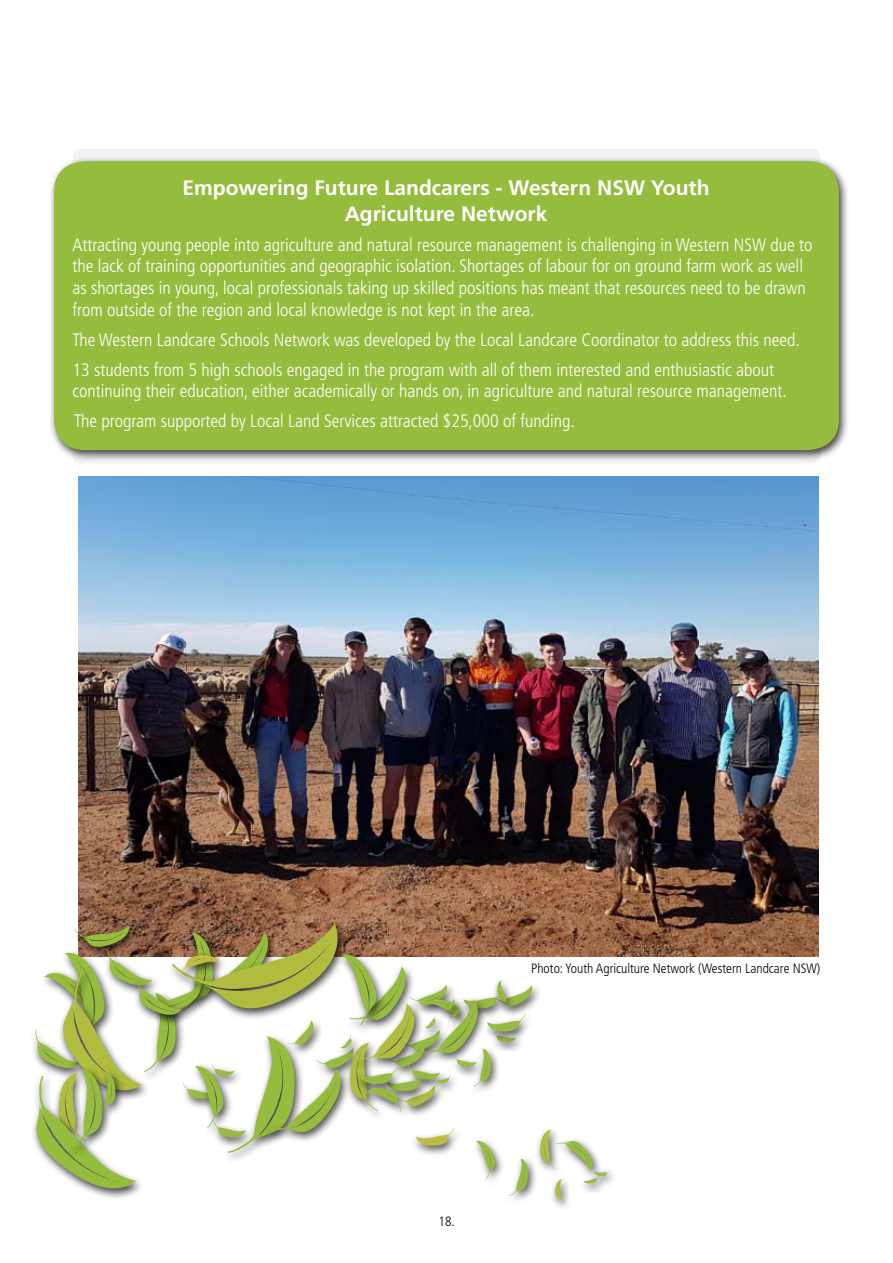
<style>
.page{position:relative;width:893px;height:1263px;background:#fff}
.page>*{position:absolute;margin:0;border:0;box-sizing:border-box;transform-origin:0 0}
.t1{font:700 21px/25.2px "Frutiger LT Std";color:#fff;text-align:center}
.t2{font:300 condensed 18px/21.6px "Frutiger LT Std";color:#fff}
.t3{font:300 condensed 13.5px "Frutiger LT Std";color:#000}
</style>
<div class="page">
<img style="left:79px;top:476px;width:739px;height:481px">
<div style="left:73px;top:149px;width:747px;height:314px;background:#f2f2f2;border-radius:8px"></div>
<div style="left:48px;top:157px;width:801px;height:305px;background:#000;opacity:.75"></div>
<div style="left:55px;top:162px;width:783px;height:287px;background:#95bc3d;border-radius:30px"></div>
<div style="left:54px;top:161px;width:785px;height:289px;border:2px solid #95bc3d;border-radius:30px"></div>
<div style="left:69px;top:922px;width:70px;height:36px;background:#000;opacity:.75"></div>
<div style="left:549px;top:1176px;width:24px;height:37px;background:#000;opacity:.75"></div>
<div style="left:167px;top:920px;width:181px;height:100px;background:#000;opacity:.75"></div>
<div style="left:588px;top:1167px;width:31px;height:20px;background:#000;opacity:.75"></div>
<svg style="left:33px;top:923px;width:577px;height:280px"></svg>
<p class="t1" style="left:182px;top:176px;width:529px">Empowering Future Landcarers - Western NSW Youth<br>Agriculture Network</p>
<p class="t2" style="left:73px;top:234px;width:742px">Attracting young people into agriculture and natural resource management is challenging in Western NSW due to the lack of training opportunities and geographic isolation. Shortages of labour for on ground farm work as well as shortages in young, local professionals taking up skilled positions has meant that resources need to be drawn from outside of the region and local knowledge is not kept in the area.</p>
<p class="t2" style="left:73px;top:325px;width:729px;line-height:30.2px">The Western Landcare Schools Network was developed by the Local Landcare Coordinator to address this need.<br>13 students from 5 high schools engaged in the program with all of them interested and enthusiastic about</p>
<p class="t2" style="left:73px;top:376px;width:716px;line-height:30.2px">continuing their education, either academically or hands on, in agriculture and natural resource management.<br>The program supported by Local Land Services attracted $25,000 of funding.</p>
<p class="t3" style="left:531px;top:960px;width:291px">Photo: Youth Agriculture Network (Western Landcare NSW)</p>
<p class="t3" style="left:439px;top:1213px;width:18px">18.</p>
</div>
